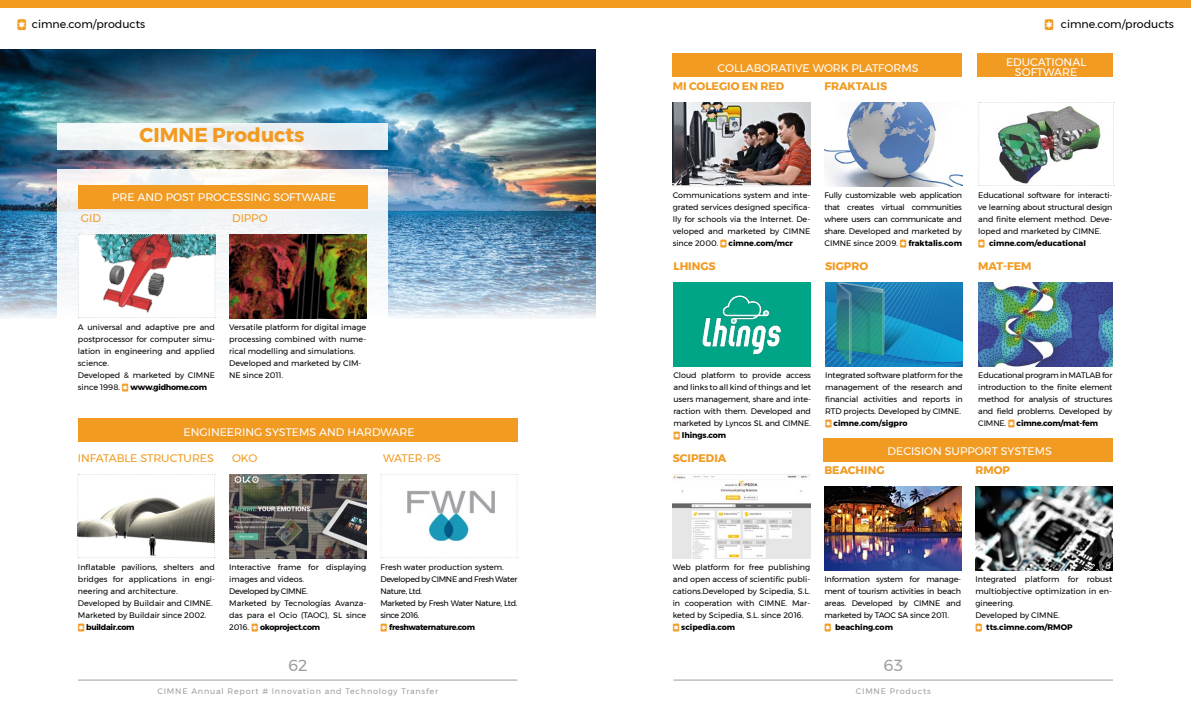
<style>
.page{position:relative;width:1191px;height:709px;background:#fff}
.page>*{position:absolute;margin:0;border:0;box-sizing:border-box;transform-origin:0 0}
.h2-about{font:700 20px "Montserrat";color:#f19b23}
.t1{font:16px "Montserrat";color:#9c9e9f}
.tit_products{font:11px/10px "Montserrat";color:#fff;text-align:center}
.tit_products-2{font:700 11px "Montserrat";color:#f19b23}
.tit_products-3{font:11px "Montserrat";color:#f19b23}
._08web{font:11px "Montserrat";color:#000}
._05texto{font:8px/12px "Montserrat";color:#000;text-align:justify}
.tit_products-4{font:8px/12px "Montserrat";color:#000;text-align:justify}
._05texto-2{font:8px/12px "Montserrat";letter-spacing:-.04em;color:#000}
._05texto-3{font:700 8px "Montserrat";color:#000}
.seccion{font:8px "Montserrat";letter-spacing:.1em;color:#9c9e9f}
._05texto-4{font:700 8px "Montserrat";letter-spacing:-.04em;color:#000}
.s1{font-family:"Cut Outsfor 3 DFX";color:#f19b23}
.s2{font-weight:700}
.s3{font-family:"Cut Outsfor 3 DFX";font-weight:400;color:#f19b23}
</style>
<div class="page">
<div style="left:0;top:0;width:1191px;height:8px;background:#f19b23"></div>
<hr style="left:673px;top:679px;width:440px;height:1px;background:#9c9e9f">
<hr style="left:78px;top:679px;width:439px;height:1px;background:#9c9e9f">
<img style="left:0;top:50px;width:595px;height:268px">
<div style="left:57px;top:169px;width:330px;height:226px;background:linear-gradient(to bottom,#f0f1f1,#fff)"></div>
<img style="left:78px;top:234px;width:138px;height:84px">
<img style="left:229px;top:234px;width:137px;height:84px">
<div style="left:78px;top:185px;width:289px;height:23px;background:#f19b23"></div>
<svg style="left:380px;top:474px;width:138px;height:84px"></svg>
<svg style="left:77px;top:474px;width:138px;height:84px"></svg>
<img style="left:229px;top:474px;width:137px;height:84px">
<div style="left:78px;top:419px;width:439px;height:23px;background:#f19b23"></div>
<img style="left:673px;top:102px;width:137px;height:84px">
<img style="left:824px;top:102px;width:138px;height:84px">
<img style="left:978px;top:102px;width:136px;height:84px">
<img style="left:978px;top:282px;width:134px;height:84px">
<div style="left:673px;top:282px;width:138px;height:84px;background:#00a486"></div>
<img style="left:702px;top:295px;width:79px;height:60px">
<img style="left:825px;top:282px;width:137px;height:84px">
<div style="left:672px;top:54px;width:289px;height:23px;background:#f19b23"></div>
<div style="left:977px;top:54px;width:136px;height:23px;background:#f19b23"></div>
<div style="left:823px;top:438px;width:290px;height:23px;background:#f19b23"></div>
<img style="left:824px;top:486px;width:137px;height:84px">
<img style="left:975px;top:486px;width:137px;height:84px">
<img style="left:673px;top:474px;width:137px;height:84px">
<div style="left:57px;top:123px;width:330px;height:27px;background:#f1f1f3"></div>
<p class="_08web" style="left:17px;top:15px;width:130px"><span class="s1">d</span> cimne.com/products</p>
<p class="h2-about" style="left:140px;top:119px;width:166px">CIMNE Products</p>
<p class="tit_products-3" style="left:81px;top:210px;width:22px">GID</p>
<p class="tit_products" style="left:112px;top:192px;width:225px">PRE AND POST PROCESSING SOFTWARE</p>
<p class="tit_products-3" style="left:232px;top:210px;width:37px">DIPPO</p>
<p class="_05texto" style="left:78px;top:321px;width:139px">A universal and adaptive pre and postprocessor for computer simu&shy;lation in engineering and applied science.</p>
<p class="_05texto" style="left:78px;top:369px;width:139px">Developed &amp; marketed by CIMNE since 1998. <span class="s1">d</span> <span class="s2">www.gidhome.com</span></p>
<p class="_05texto" style="left:229px;top:321px;width:139px">Versatile platform for digital image processing combined with nume&shy;rical modelling and simulations.</p>
<p class="_05texto" style="left:229px;top:357px;width:134px">Developed and marketed by CIM-<br>NE since 2011.</p>
<p class="tit_products" style="left:184px;top:426px;width:233px">ENGINEERING SYSTEMS AND HARDWARE</p>
<p class="tit_products-3" style="left:78px;top:450px;width:137px">INFATABLE STRUCTURES</p>
<p class="tit_products-3" style="left:232px;top:450px;width:27px">OKO</p>
<p class="tit_products-3" style="left:383px;top:450px;width:59px">WATER-PS</p>
<p class="_05texto" style="left:78px;top:561px;width:139px">Inflatable pavilions, shelters and bridges for applications in engi&shy;neering and architecture.</p>
<p class="_05texto" style="left:78px;top:597px;width:136px">Developed by Buildair and CIMNE.</p>
<p class="_05texto" style="left:78px;top:609px;width:130px">Marketed by Buildair since 2002.</p>
<p class="_05texto-4" style="left:78px;top:621px;width:58px"><span class="s3">d</span> buildair.com</p>
<p class="_05texto" style="left:229px;top:561px;width:139px">Interactive frame for displaying images and videos.</p>
<p class="_05texto-2" style="left:229px;top:585px;width:80px">Developed by CIMNE.</p>
<p class="_05texto" style="left:229px;top:597px;width:139px">Marketed by Tecnologías Avanza&shy;das para el Ocio (TAOC), SL since 2016. <span class="s1">d</span> <span class="s2">okoproject.com</span></p>
<p class="_05texto" style="left:380px;top:561px;width:125px">Fresh water production system.</p>
<p class="_05texto-2" style="left:380px;top:573px;width:139px">Developed by CIMNE and Fresh Water<br>Nature, Ltd.</p>
<p class="_05texto-2" style="left:380px;top:597px;width:139px">Marketed by Fresh Water Nature, Ltd. since 2016.</p>
<p class="_05texto-4" style="left:380px;top:621px;width:96px"><span class="s3">d</span> freshwaternature.com</p>
<p class="_08web" style="left:1044px;top:16px;width:131px"><span class="s1">d</span> cimne.com/products</p>
<p class="tit_products" style="left:717px;top:63px;width:202px">COLLABORATIVE WORK PLATFORMS</p>
<p class="tit_products" style="left:1006px;top:57px;width:81px">EDUCATIONAL<br>SOFTWARE</p>
<p class="tit_products-2" style="left:673px;top:77px;width:113px">MI COLEGIO EN RED</p>
<p class="tit_products-2" style="left:824px;top:77px;width:64px">FRAKTALIS</p>
<p class="_05texto" style="left:673px;top:189px;width:139px">Communications system and inte&shy;grated services designed specifica&shy;lly for schools via the Internet. De&shy;veloped and marketed by CIMNE since 2000. <span class="s1">d</span> <span class="s2">cimne.com/mcr</span></p>
<p class="tit_products-2" style="left:673px;top:257px;width:44px">LHINGS</p>
<p class="_05texto" style="left:824px;top:189px;width:139px">Fully customizable web application that creates virtual communities where users can communicate and share. Developed and marketed by CIMNE since 2009. <span class="s1">d</span> <span class="s2">fraktalis.com</span></p>
<p class="_05texto" style="left:978px;top:189px;width:136px">Educational software for interacti&shy;ve learning about structural design and finite element method. Deve&shy;loped and marketed by CIMNE.</p>
<p class="_05texto-3" style="left:978px;top:237px;width:109px"><span class="s3">d</span> cimne.com/educational</p>
<p class="tit_products-2" style="left:978px;top:257px;width:55px">MAT-FEM</p>
<p class="tit_products-2" style="left:825px;top:257px;width:45px">SIGPRO</p>
<p class="_05texto" style="left:673px;top:369px;width:139px">Cloud platform to provide access and links to all kind of things and let users management, share and inte&shy;raction with them. Developed and marketed by Lyncos SL and CIMNE. <span class="s1">d</span> <span class="s2">lhings.com</span></p>
<p class="tit_products-2" style="left:673px;top:449px;width:55px">SCIPEDIA</p>
<p class="_05texto" style="left:825px;top:369px;width:139px">Integrated software platform for the management of the research and financial activities and reports in RTD projects. Developed by CIMNE.</p>
<p class="_05texto-3" style="left:825px;top:417px;width:84px"><span class="s3">d</span> cimne.com/sigpro</p>
<p class="_05texto" style="left:978px;top:369px;width:136px">Educational program in MATLAB for introduction to the finite element method for analysis of structures and field problems. Developed by CIMNE. <span class="s1">d</span> <span class="s2">cimne.com/mat-fem</span></p>
<p class="tit_products" style="left:887px;top:446px;width:166px">DECISION SUPPORT SYSTEMS</p>
<p class="tit_products-2" style="left:824px;top:461px;width:62px">BEACHING</p>
<p class="tit_products-2" style="left:975px;top:461px;width:36px">RMOP</p>
<p class="tit_products-4" style="left:673px;top:561px;width:139px">Web platform for free publishing and open access of scientific publi&shy;cations.Developed by Scipedia, S.L. in cooperation with CIMNE. Mar&shy;keted by Scipedia, S.L. since 2016.</p>
<p class="_05texto-3" style="left:673px;top:621px;width:64px"><span class="s3">d</span> scipedia.com</p>
<p class="_05texto" style="left:824px;top:573px;width:138px">Information system for manage&shy;ment of tourism activities in beach areas. Developed by CIMNE and marketed by TAOC SA since 2011.</p>
<p class="_05texto-3" style="left:824px;top:621px;width:70px"><span class="s3">d</span> beaching.com</p>
<p class="_05texto" style="left:975px;top:573px;width:138px">Integrated platform for robust multiobjective optimization in en&shy;gineering.</p>
<p class="_05texto" style="left:975px;top:609px;width:86px">Developed by CIMNE.</p>
<p class="_05texto-3" style="left:975px;top:621px;width:99px"><span class="s3">d</span> tts.cimne.com/RMOP</p>
<p class="t1" style="left:288px;top:653px;width:21px">62</p>
<p class="t1" style="left:883px;top:653px;width:21px">63</p>
<p class="seccion" style="left:157px;top:685px;width:282px">CIMNE Annual Report # Innovation and Technology Transfer</p>
<p class="seccion" style="left:855px;top:685px;width:76px">CIMNE Products</p>
</div>
